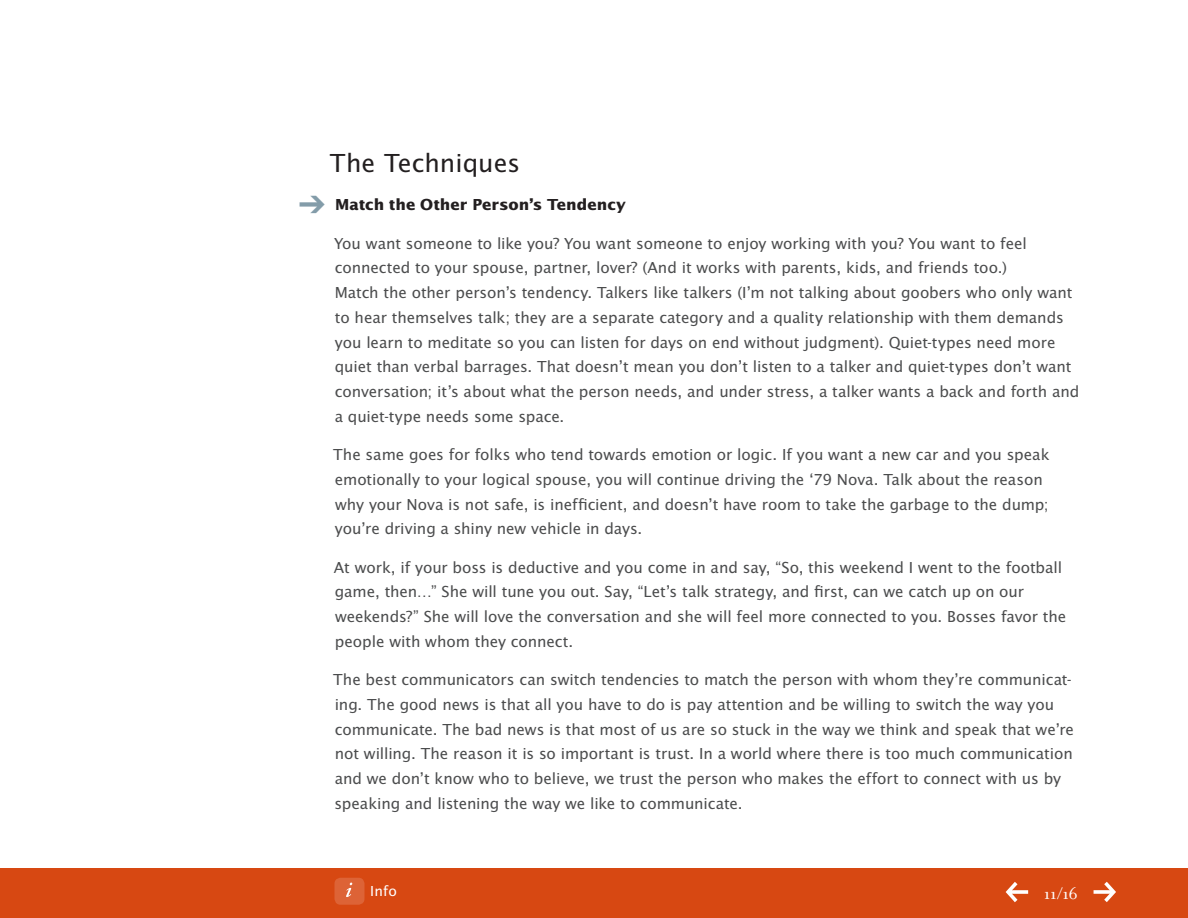
<style>
.page{position:relative;width:1188px;height:918px;background:#fff}
.page>*{position:absolute;margin:0;border:0;box-sizing:border-box;transform-origin:0 0}
.t1{font:27px "Lucida Sans EFOP";color:#231f20}
.t2{font:18px "Filosofia OT";color:#fff}
.t3{font:16.5px/24.8px "Lucida Sans EFOP";letter-spacing:-.005em;color:#4b4c4d}
.t4{font:700 16.5px "Lucida Sans EFOP";letter-spacing:-.005em;color:#231f20}
.t5{font:15px "Lucida Sans EFOP";color:#fff}
</style>
<div class="page">
<div style="left:0;top:869px;width:1188px;height:49px;background:#d74812"></div>
<div style="left:334px;top:878px;width:30px;height:27px;background:#dd6336;border-radius:6px"></div>
<svg style="left:346px;top:883px;width:6px;height:14px"></svg>
<svg style="left:1006px;top:882px;width:22px;height:20px"></svg>
<svg style="left:1094px;top:882px;width:22px;height:20px"></svg>
<h1 class="t1" style="left:330px;top:148px;width:192px">The Techniques</h1>
<p class="t4" style="left:335px;top:196px;width:293px">Match the Other Person’s Tendency</p>
<p class="t3" style="left:334px;top:232px;width:747px">You want someone to like you? You want someone to enjoy working with you? You want to feel connected to your spouse, partner, lover? (And it works with parents, kids, and friends too.)<br>Match the other person’s tendency. Talkers like talkers (I’m not talking about goobers who only want to hear themselves talk; they are a separate category and a quality relationship with them demands you learn to meditate so you can listen for days on end without judgment). Quiet-types need more quiet than verbal barrages. That doesn’t mean you don’t listen to a talker and quiet-types don’t want conversation; it’s about what the person needs, and under stress, a talker wants a back and forth and a quiet-type needs some space.</p>
<p class="t3" style="left:333px;top:443px;width:718px">The same goes for folks who tend towards emotion or logic. If you want a new car and you speak emotionally to your logical spouse, you will continue driving the ‘79 Nova. Talk about the reason why your Nova is not safe, is inefficient, and doesn’t have room to take the garbage to the dump; you’re driving a shiny new vehicle in days.</p>
<p class="t3" style="left:334px;top:556px;width:734px">At work, if your boss is deductive and you come in and say, “So, this weekend I went to the football game, then…” She will tune you out. Say, “Let’s talk strategy, and first, can we catch up on our weekends?” She will love the conversation and she will feel more connected to you. Bosses favor the people with whom they connect.</p>
<p class="t3" style="left:333px;top:668px;width:742px">The best communicators can switch tendencies to match the person with whom they’re communicat&shy;ing. The good news is that all you have to do is pay attention and be willing to switch the way you communicate. The bad news is that most of us are so stuck in the way we think and speak that we’re not willing. The reason it is so important is trust. In a world where there is too much communication and we don’t know who to believe, we trust the person who makes the effort to connect with us by speaking and listening the way we like to communicate.</p>
<p class="t5" style="left:370px;top:883px;width:28px">Info</p>
<p class="t2" style="left:1044px;top:884px;width:36px">11/16</p>
</div>
